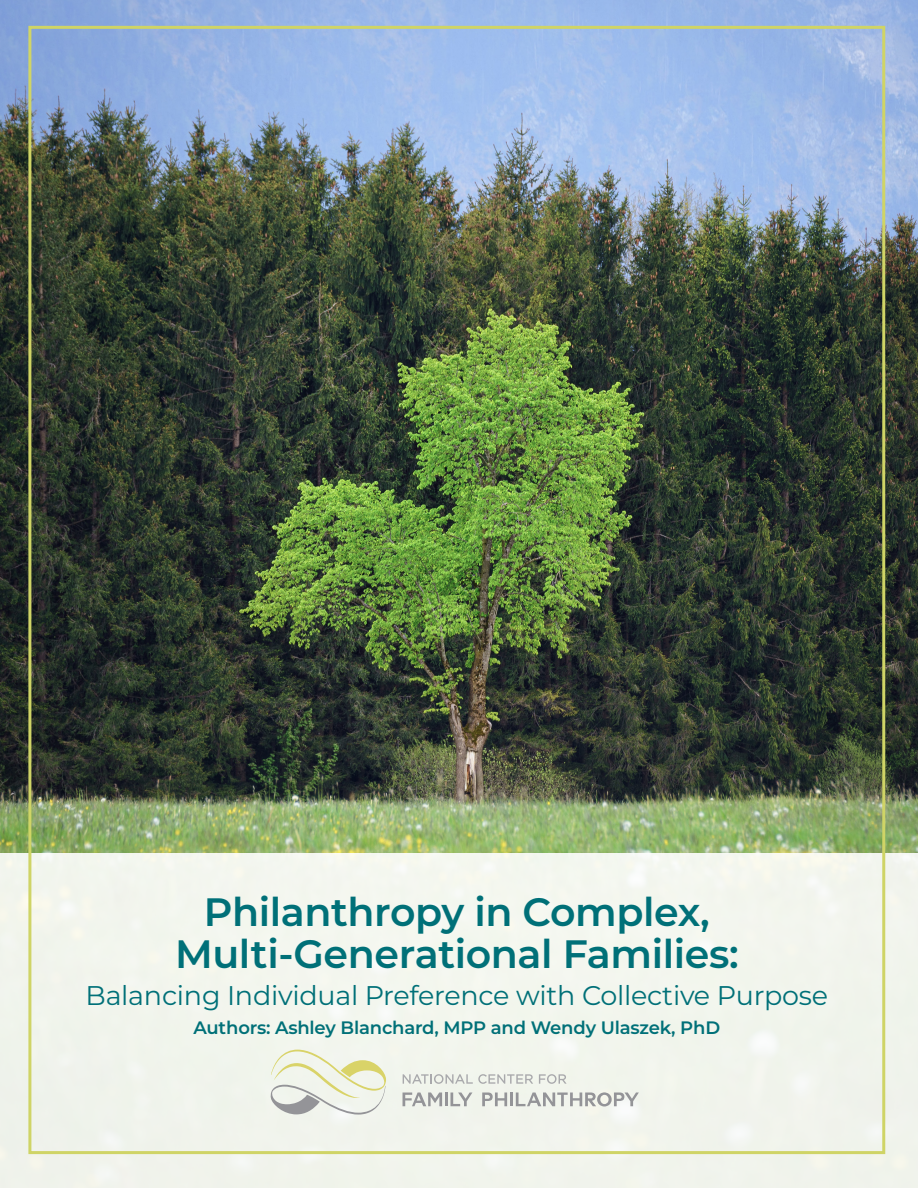
<style>
.page{position:relative;width:918px;height:1188px;background:#fff}
.page>*{position:absolute;margin:0;border:0;box-sizing:border-box;transform-origin:0 0}
.t1{font:600 39.6px/41.8px "Montserrat";letter-spacing:-.01em;color:#007078;text-align:center}
.t2{font:27px "Montserrat";letter-spacing:-.01em;color:#007078}
.t3{font:600 18px "Montserrat";letter-spacing:-.015em;color:#007078}
</style>
<div class="page">
<img style="left:0;top:0;width:918px;height:853px">
<div style="left:0;top:853px;width:918px;height:335px;background:#f2f5ed"></div>
<svg style="left:403px;top:1074px;width:130px;height:10px"></svg>
<svg style="left:539px;top:1074px;width:28px;height:10px"></svg>
<svg style="left:403px;top:1093px;width:69px;height:13px"></svg>
<svg style="left:482px;top:1092px;width:157px;height:14px"></svg>
<svg style="left:270px;top:1050px;width:116px;height:65px"></svg>
<p class="t1" style="left:175px;top:890px;width:565px">Philanthropy in Complex,<br>Multi-Generational Families:</p>
<p class="t2" style="left:86px;top:977px;width:744px">Balancing Individual Preference with Collective Purpose</p>
<p class="t3" style="left:193px;top:1015px;width:528px">Authors: Ashley Blanchard, MPP and Wendy Ulaszek, PhD</p>
</div>
